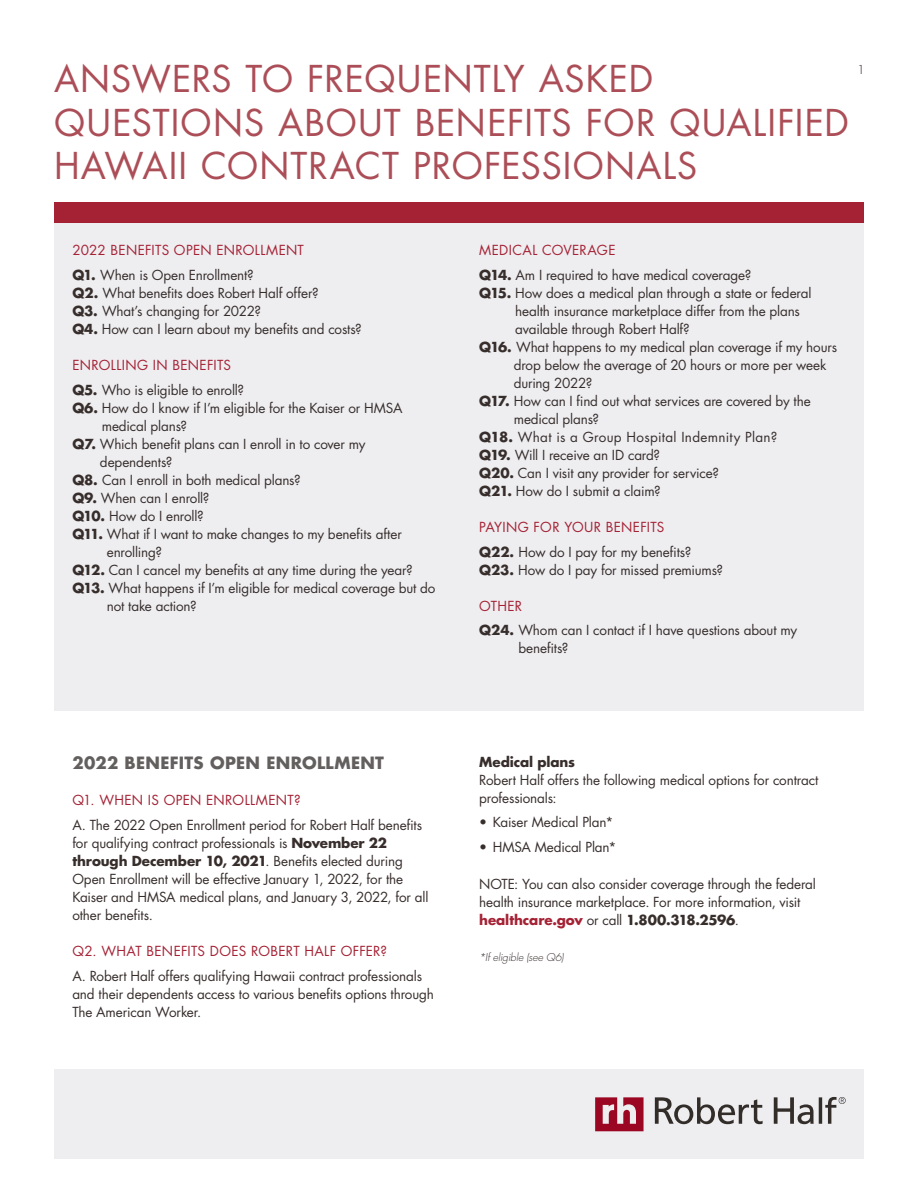
<style>
.page{position:relative;width:918px;height:1188px;background:#fff}
.page>*{position:absolute;margin:0;border:0;box-sizing:border-box;transform-origin:0 0}
.Headline{font:36px/43.2px "Futura Std";letter-spacing:.03em;color:#ac4e57}
.Subhead_16pt{font:700 16.5px "Futura Std";letter-spacing:.02em;color:#635f5f}
.Text{font:13.5px/18px "Futura Std";letter-spacing:-.01em;color:#372e2c}
.Sub_identifier{font:13.5px "Futura Std";letter-spacing:.025em;color:#a52235}
.Sub_identifier-2{font:13.5px "Futura Std";letter-spacing:.025em;color:#372e2c}
.Text-2{font:700 13.5px "Futura Std";letter-spacing:-.01em;color:#a52235}
.Text-3{font:700 13.5px "Futura Std";letter-spacing:-.01em;color:#372e2c}
.t1{font:500 12px "Futura Std";color:#372e2c}
.Text-4{font:italic 300 10.5px "Futura Std";letter-spacing:-.005em;color:#372e2c}
.s1{font-weight:700}
.s2{font-weight:400;color:#372e2c}
.s3{color:#372e2c}
</style>
<div class="page">
<div style="left:54px;top:202px;width:810px;height:509px;background:#eeeef1"></div>
<div style="left:54px;top:1069px;width:810px;height:90px;background:#eeeef1"></div>
<svg style="left:595px;top:1097px;width:49px;height:34px"></svg>
<svg style="left:655px;top:1097px;width:108px;height:27px"></svg>
<svg style="left:774px;top:1097px;width:72px;height:27px"></svg>
<div style="left:54px;top:202px;width:810px;height:20px;background:#a52235"></div>
<p class="Headline" style="left:54px;top:58px;width:796px">ANSWERS TO FREQUENTLY ASKED<br>QUESTIONS ABOUT BENEFITS FOR QUALIFIED<br>HAWAII CONTRACT PROFESSIONALS</p>
<p class="t1" style="left:857px;top:62px;width:8px">1</p>
<p class="Sub_identifier" style="left:72px;top:242px;width:233px">2022 BENEFITS OPEN ENROLLMENT</p>
<p class="Text" style="left:72px;top:266px;width:183px"><span class="s1">Q1.</span> When is Open Enrollment?</p>
<p class="Text" style="left:72px;top:284px;width:248px"><span class="s1">Q2.</span> What benefits does Robert Half offer?</p>
<p class="Text" style="left:72px;top:302px;width:190px"><span class="s1">Q3.</span> What’s changing for 2022?</p>
<p class="Text" style="left:72px;top:320px;width:291px"><span class="s1">Q4.</span> How can I learn about my benefits and costs?</p>
<p class="Sub_identifier" style="left:72px;top:356px;width:160px">ENROLLING IN BENEFITS</p>
<p class="Text" style="left:72px;top:381px;width:173px"><span class="s1">Q5.</span> Who is eligible to enroll?</p>
<p class="Text" style="left:102px;top:399px;width:302px;text-indent:-29px"><span class="s1">Q6.</span> How do I know if I’m eligible for the Kaiser or HMSA medical plans?</p>
<p class="Text" style="left:100px;top:435px;width:267px;text-indent:-28px"><span class="s1">Q7.</span> Which benefit plans can I enroll in to cover my dependents?</p>
<p class="Text" style="left:72px;top:471px;width:230px"><span class="s1">Q8.</span> Can I enroll in both medical plans?</p>
<p class="Text" style="left:72px;top:489px;width:139px"><span class="s1">Q9.</span> When can I enroll?</p>
<p class="Text" style="left:72px;top:507px;width:133px"><span class="s1">Q10.</span> How do I enroll?</p>
<p class="Text" style="left:107px;top:525px;width:297px;text-indent:-34px"><span class="s1">Q11.</span> What if I want to make changes to my benefits after enrolling?</p>
<p class="Text" style="left:72px;top:561px;width:342px"><span class="s1">Q12.</span> Can I cancel my benefits at any time during the year?</p>
<p class="Text" style="left:107px;top:579px;width:330px;text-indent:-35px"><span class="s1">Q13.</span> What happens if I’m eligible for medical coverage but do not take action?</p>
<p class="Sub_identifier" style="left:479px;top:242px;width:138px">MEDICAL COVERAGE</p>
<p class="Text" style="left:479px;top:266px;width:274px"><span class="s1">Q14.</span> Am I required to have medical coverage?</p>
<p class="Text" style="left:515px;top:284px;width:298px;text-indent:-36px"><span class="s1">Q15.</span> How does a medical plan through a state or federal health insurance marketplace differ from the plans available through Robert Half?</p>
<p class="Text" style="left:514px;top:338px;width:325px;text-indent:-35px"><span class="s1">Q16.</span> What happens to my medical plan coverage if my hours drop below the average of 20 hours or more per week during 2022?</p>
<p class="Text" style="left:514px;top:392px;width:298px;text-indent:-35px"><span class="s1">Q17.</span> How can I find out what services are covered by the medical plans?</p>
<p class="Sub_identifier-2" style="left:479px;top:428px;width:300px"><span class="s1">Q18.</span> What is a Group Hospital Indemnity Plan?</p>
<p class="Text" style="left:479px;top:446px;width:182px"><span class="s1">Q19.</span> Will I receive an ID card?</p>
<p class="Text" style="left:479px;top:464px;width:241px"><span class="s1">Q20.</span> Can I visit any provider for service?</p>
<p class="Text" style="left:479px;top:482px;width:183px"><span class="s1">Q21.</span> How do I submit a claim?</p>
<p class="Sub_identifier" style="left:479px;top:518px;width:187px">PAYING FOR YOUR BENEFITS</p>
<p class="Text" style="left:479px;top:543px;width:214px"><span class="s1">Q22.</span> How do I pay for my benefits?</p>
<p class="Text" style="left:479px;top:561px;width:245px"><span class="s1">Q23.</span> How do I pay for missed premiums?</p>
<p class="Sub_identifier" style="left:479px;top:597px;width:44px">OTHER</p>
<p class="Text" style="left:518px;top:622px;width:280px;text-indent:-39px"><span class="s1">Q24.</span> Whom can I contact if I have questions about my benefits?</p>
<p class="Subhead_16pt" style="left:72px;top:752px;width:313px">2022 BENEFITS OPEN ENROLLMENT</p>
<p class="Sub_identifier" style="left:72px;top:791px;width:230px">Q1. WHEN IS OPEN ENROLLMENT?</p>
<p class="Text" style="left:72px;top:816px;width:358px">A. The 2022 Open Enrollment period for Robert Half benefits for qualifying contract professionals is <span class="s1">November 22 through December 10, 2021</span>. Benefits elected during Open Enrollment will be effective January 1, 2022, for the Kaiser and HMSA medical plans, and January 3, 2022, for all other benefits.</p>
<p class="Sub_identifier" style="left:72px;top:942px;width:316px">Q2. WHAT BENEFITS DOES ROBERT HALF OFFER?</p>
<p class="Text" style="left:72px;top:967px;width:363px">A. Robert Half offers qualifying Hawaii contract professionals and their dependents access to various benefits options through<br>The American Worker.</p>
<p class="Text-3" style="left:479px;top:753px;width:97px">Medical plans</p>
<p class="Text" style="left:479px;top:771px;width:341px">Robert Half offers the following medical options for contract professionals:</p>
<p class="Text" style="left:479px;top:814px;width:136px">• Kaiser Medical Plan*</p>
<p class="Text" style="left:479px;top:838px;width:139px">• HMSA Medical Plan*</p>
<p class="Text" style="left:479px;top:875px;width:338px">NOTE: You can also consider coverage through the federal health insurance marketplace. For more information, visit</p>
<p class="Text-2" style="left:479px;top:911px;width:261px">healthcare.gov <span class="s2">or call</span> <span class="s3">1.800.318.2596</span><span class="s2">.</span></p>
<p class="Text-4" style="left:479px;top:951px;width:86px">*If eligible (see Q6)</p>
</div>
